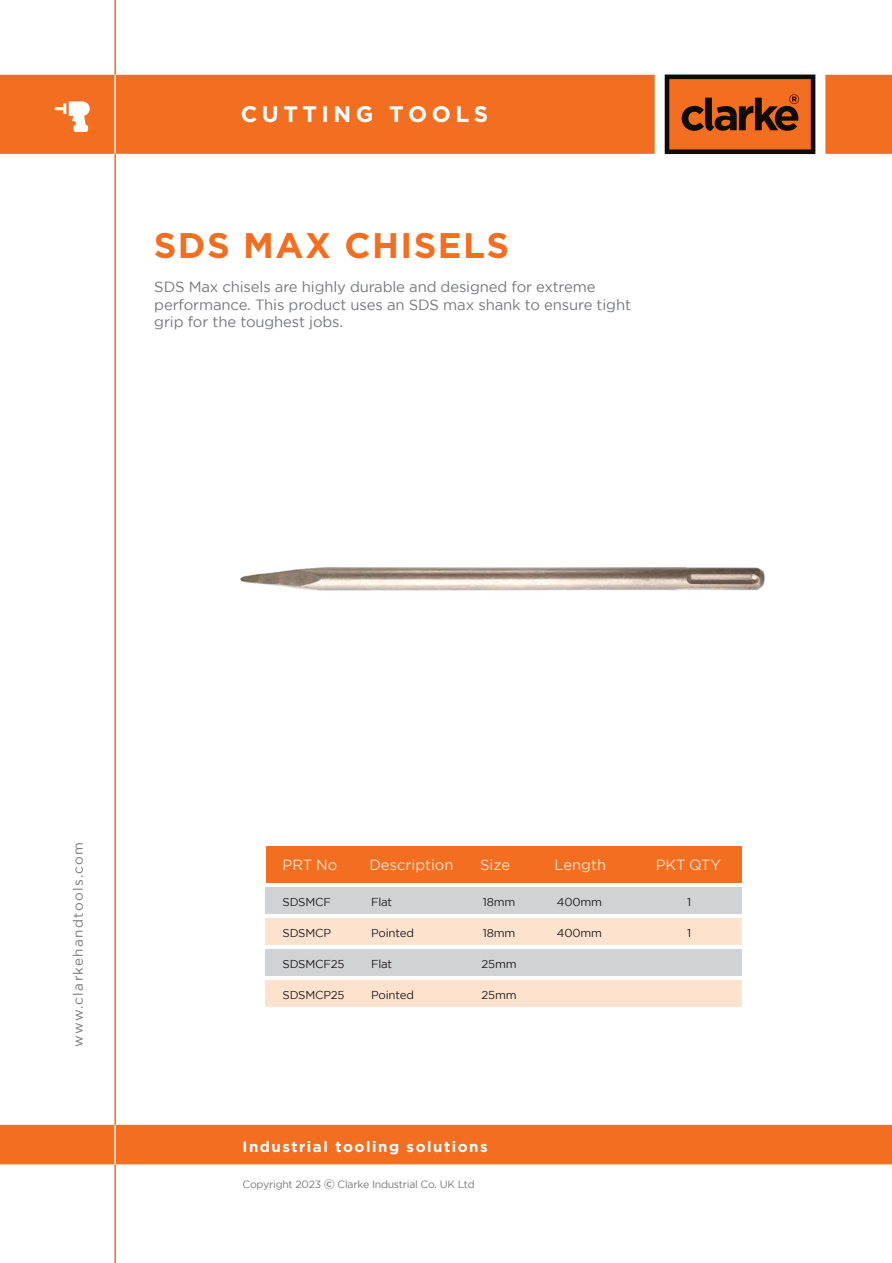
<style>
.page{position:relative;width:892px;height:1263px;background:#fff}
.page>*{position:absolute;margin:0;border:0;box-sizing:border-box;transform-origin:0 0}
.t1{font:700 35.55px "Gotham";letter-spacing:.04em;color:#f26e21}
.t2{font:700 22.5px "Gotham";letter-spacing:.2em;color:#fff}
.t3{font:700 15px "Gotham";letter-spacing:.1em;color:#fff}
.t4{font:14.85px/17.9px "Gotham";letter-spacing:-.01em;color:#77787b}
.t5{font:14.7px "Gotham";color:#fde2cd}
.t6{font:13.5px "Gotham";letter-spacing:.1em;color:#77787b}
.t7{font:11.4px "Gotham";letter-spacing:-.02em;color:#231f20}
.t8{font:10.5px "Gotham";letter-spacing:-.025em;color:#77787b}
.s1{font-weight:500;font-size:13.5px}
</style>
<div class="page">
<div style="left:0;top:75px;width:654px;height:79px;background:#f26e21"></div>
<div style="left:825px;top:75px;width:66px;height:79px;background:#f26e21"></div>
<hr style="left:114px;top:75px;width:2px;height:80px;background:#fff">
<hr style="left:114px;top:154px;width:2px;height:1109px;background:#f26e21">
<hr style="left:114px;top:0;width:2px;height:75px;background:#f26e21">
<div style="left:0;top:1125px;width:891px;height:39px;background:#f26e21"></div>
<hr style="left:114px;top:1125px;width:2px;height:39px;background:#fff">
<svg style="left:664px;top:75px;width:151px;height:79px;background:#a84f19"></svg>
<svg style="left:54px;top:101px;width:36px;height:31px"></svg>
<div style="left:266px;top:887px;width:476px;height:27px;background:#d0d2d3"></div>
<div style="left:266px;top:949px;width:476px;height:27px;background:#d0d2d3"></div>
<div style="left:266px;top:918px;width:476px;height:27px;background:#fde2cd"></div>
<div style="left:266px;top:981px;width:476px;height:26px;background:#fde2cd"></div>
<div style="left:266px;top:847px;width:475px;height:36px;background:#f26e21"></div>
<img style="left:240px;top:567px;width:525px;height:24px">
<h2 class="t2" style="left:241px;top:99px;width:249px">CUTTING TOOLS</h2>
<h1 class="t1" style="left:154px;top:221px;width:357px">SDS MAX CHISELS</h1>
<p class="t4" style="left:154px;top:277px;width:478px">SDS Max chisels are highly durable and designed for extreme performance. This product uses an SDS max shank to ensure tight grip for the toughest jobs.</p>
<p class="t6" style="left:71px;top:1047px;width:206px;rotate:-90deg">www.clarkehandtools.com</p>
<p class="t5" style="left:282px;top:857px;width:56px">PRT No</p>
<p class="t5" style="left:369px;top:857px;width:86px">Description</p>
<p class="t5" style="left:480px;top:857px;width:32px">Size</p>
<p class="t5" style="left:554px;top:857px;width:53px">Length</p>
<p class="t5" style="left:655px;top:857px;width:67px">PKT QTY</p>
<p class="t7" style="left:282px;top:895px;width:50px">SDSMCF</p>
<p class="t7" style="left:371px;top:895px;width:23px">Flat</p>
<p class="t7" style="left:483px;top:895px;width:34px">18mm</p>
<p class="t7" style="left:557px;top:895px;width:47px">400mm</p>
<p class="t7" style="left:687px;top:895px;width:6px">1</p>
<p class="t7" style="left:282px;top:926px;width:50px">SDSMCP</p>
<p class="t7" style="left:371px;top:926px;width:44px">Pointed</p>
<p class="t7" style="left:483px;top:926px;width:34px">18mm</p>
<p class="t7" style="left:557px;top:926px;width:47px">400mm</p>
<p class="t7" style="left:687px;top:926px;width:6px">1</p>
<p class="t7" style="left:282px;top:957px;width:63px">SDSMCF25</p>
<p class="t7" style="left:371px;top:957px;width:23px">Flat</p>
<p class="t7" style="left:481px;top:957px;width:37px">25mm</p>
<p class="t7" style="left:282px;top:988px;width:63px">SDSMCP25</p>
<p class="t7" style="left:371px;top:988px;width:44px">Pointed</p>
<p class="t7" style="left:481px;top:988px;width:37px">25mm</p>
<p class="t3" style="left:242px;top:1136px;width:246px">Industrial tooling solutions</p>
<p class="t8" style="left:242px;top:1178px;width:234px">Copyright 2023 <span class="s1">©</span> Clarke Industrial Co. UK Ltd</p>
</div>
